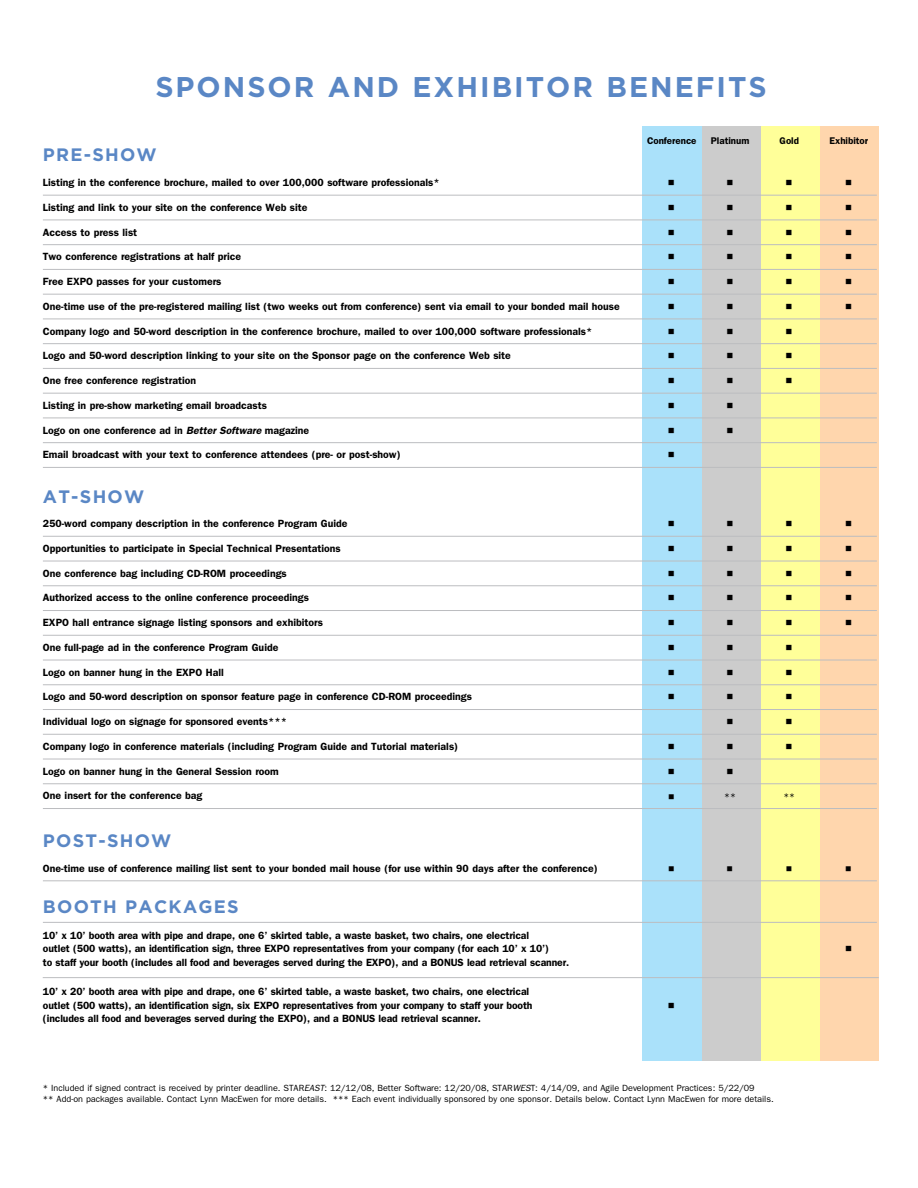
<style>
.page{position:relative;width:918px;height:1188px;background:#fff}
.page>*{position:absolute;margin:0;border:0;box-sizing:border-box;transform-origin:0 0}
.t1{font:700 28.5px "Gotham";letter-spacing:.07em;color:#5a87c5}
.t2{font:700 18px "Gotham";letter-spacing:.07em;color:#5a87c5}
.t3{font:600 10.5px/13.5px "Franklin Gothic";color:#000}
.t4{font:600 9.75px "Franklin Gothic";color:#000}
.t5{font:9.75px "Franklin Gothic";color:#000}
.t6{font:9px/11.4px "Franklin Gothic";color:#000}
.s1{font-style:italic}
</style>
<div class="page">
<div style="left:819px;top:126px;width:59px;height:935px;background:#ffd6ad"></div>
<div style="left:760px;top:126px;width:60px;height:935px;background:#ff9"></div>
<div style="left:702px;top:126px;width:59px;height:935px;background:#ccc"></div>
<div style="left:643px;top:126px;width:59px;height:935px;background:#aae1fa"></div>
<hr style="left:43px;top:195px;width:834px;height:1px;background:#bcbdc0">
<hr style="left:43px;top:220px;width:834px;height:1px;background:#bcbdc0">
<hr style="left:43px;top:244px;width:834px;height:1px;background:#bcbdc0">
<hr style="left:43px;top:269px;width:834px;height:1px;background:#bcbdc0">
<hr style="left:43px;top:294px;width:834px;height:1px;background:#bcbdc0">
<hr style="left:43px;top:319px;width:834px;height:1px;background:#bcbdc0">
<hr style="left:43px;top:343px;width:834px;height:1px;background:#bcbdc0">
<hr style="left:43px;top:368px;width:834px;height:1px;background:#bcbdc0">
<hr style="left:43px;top:393px;width:834px;height:1px;background:#bcbdc0">
<hr style="left:43px;top:418px;width:834px;height:1px;background:#bcbdc0">
<hr style="left:43px;top:442px;width:834px;height:1px;background:#bcbdc0">
<hr style="left:43px;top:467px;width:834px;height:1px;background:#bcbdc0">
<hr style="left:43px;top:536px;width:834px;height:1px;background:#bcbdc0">
<hr style="left:43px;top:561px;width:834px;height:1px;background:#bcbdc0">
<hr style="left:43px;top:585px;width:834px;height:1px;background:#bcbdc0">
<hr style="left:43px;top:610px;width:834px;height:1px;background:#bcbdc0">
<hr style="left:43px;top:635px;width:834px;height:1px;background:#bcbdc0">
<hr style="left:43px;top:660px;width:834px;height:1px;background:#bcbdc0">
<hr style="left:43px;top:684px;width:834px;height:1px;background:#bcbdc0">
<hr style="left:43px;top:709px;width:834px;height:1px;background:#bcbdc0">
<hr style="left:43px;top:734px;width:834px;height:1px;background:#bcbdc0">
<hr style="left:43px;top:759px;width:834px;height:1px;background:#bcbdc0">
<hr style="left:43px;top:783px;width:834px;height:1px;background:#bcbdc0">
<hr style="left:43px;top:808px;width:834px;height:1px;background:#bcbdc0">
<hr style="left:43px;top:880px;width:834px;height:1px;background:#bcbdc0">
<hr style="left:43px;top:922px;width:834px;height:1px;background:#bcbdc0">
<hr style="left:43px;top:977px;width:836px;height:1px;background:#bcbdc0">
<h1 class="t1" style="left:155px;top:70px;width:610px">SPONSOR AND EXHIBITOR BENEFITS</h1>
<p class="t4" style="left:647px;top:135px;width:51px">Conference</p>
<p class="t4" style="left:711px;top:135px;width:40px">Platinum</p>
<p class="t4" style="left:780px;top:135px;width:21px">Gold</p>
<p class="t4" style="left:829px;top:135px;width:40px">Exhibitor</p>
<h2 class="t2" style="left:43px;top:145px;width:115px">PRE-SHOW</h2>
<p class="t3" style="left:43px;top:176px;width:398px">Listing in the conference brochure, mailed to over 100,000 software professionals*</p>
<p class="t3" style="left:43px;top:200px;width:266px">Listing and link to your site on the conference Web site</p>
<p class="t3" style="left:43px;top:225px;width:96px">Access to press list</p>
<p class="t3" style="left:43px;top:250px;width:200px">Two conference registrations at half price</p>
<p class="t3" style="left:43px;top:275px;width:180px">Free EXPO passes for your customers</p>
<p class="t3" style="left:43px;top:299px;width:578px">One-time use of the pre-registered mailing list (two weeks out from conference) sent via email to your bonded mail house</p>
<p class="t3" style="left:43px;top:324px;width:551px">Company logo and 50-word description in the conference brochure, mailed to over 100,000 software professionals*</p>
<p class="t3" style="left:43px;top:349px;width:470px">Logo and 50-word description linking to your site on the Sponsor page on the conference Web site</p>
<p class="t3" style="left:43px;top:373px;width:155px">One free conference registration</p>
<p class="t3" style="left:43px;top:398px;width:226px">Listing in pre-show marketing email broadcasts</p>
<p class="t3" style="left:43px;top:423px;width:268px">Logo on one conference ad in <span class="s1">Better Software</span> magazine</p>
<p class="t3" style="left:43px;top:448px;width:359px">Email broadcast with your text to conference attendees (pre- or post-show)</p>
<h2 class="t2" style="left:43px;top:486px;width:103px">AT-SHOW</h2>
<p class="t3" style="left:43px;top:517px;width:306px">250-word company description in the conference Program Guide</p>
<p class="t3" style="left:43px;top:541px;width:299px">Opportunities to participate in Special Technical Presentations</p>
<p class="t3" style="left:43px;top:566px;width:245px">One conference bag including CD-ROM proceedings</p>
<p class="t3" style="left:43px;top:591px;width:268px">Authorized access to the online conference proceedings</p>
<p class="t3" style="left:43px;top:616px;width:282px">EXPO hall entrance signage listing sponsors and exhibitors</p>
<p class="t3" style="left:43px;top:640px;width:237px">One full-page ad in the conference Program Guide</p>
<p class="t3" style="left:43px;top:665px;width:182px">Logo on banner hung in the EXPO Hall</p>
<p class="t3" style="left:43px;top:690px;width:431px">Logo and 50-word description on sponsor feature page in conference CD-ROM proceedings</p>
<p class="t3" style="left:43px;top:715px;width:246px">Individual logo on signage for sponsored events***</p>
<p class="t3" style="left:43px;top:739px;width:417px">Company logo in conference materials (including Program Guide and Tutorial materials)</p>
<p class="t3" style="left:43px;top:764px;width:238px">Logo on banner hung in the General Session room</p>
<p class="t3" style="left:43px;top:789px;width:161px">One insert for the conference bag</p>
<p class="t5" style="left:724px;top:791px;width:13px">**</p>
<p class="t5" style="left:783px;top:791px;width:13px">**</p>
<h2 class="t2" style="left:43px;top:830px;width:130px">POST-SHOW</h2>
<p class="t3" style="left:43px;top:861px;width:556px">One-time use of conference mailing list sent to your bonded mail house (for use within 90 days after the conference)</p>
<h2 class="t2" style="left:43px;top:897px;width:184px">BOOTH PACKAGES</h2>
<p class="t3" style="left:43px;top:928px;width:528px">10’ x 10’ booth area with pipe and drape, one 6’ skirted table, a waste basket, two chairs, one electrical<br>outlet (500 watts), an identification sign, three EXPO representatives from your company (for each 10’ x 10’)<br>to staff your booth (includes all food and beverages served during the EXPO), and a BONUS lead retrieval scanner.</p>
<p class="t3" style="left:43px;top:985px;width:491px">10’ x 20’ booth area with pipe and drape, one 6’ skirted table, a waste basket, two chairs, one electrical outlet (500 watts), an identification sign, six EXPO representatives from your company to staff your booth (includes all food and beverages served during the EXPO), and a BONUS lead retrieval scanner.</p>
<p class="t6" style="left:43px;top:1082px;width:732px">* Included if signed contract is received by printer deadline. STAR<span class="s1">EAST</span>: 12/12/08, Better Software: 12/20/08, STAR<span class="s1">WES</span>T: 4/14/09, and Agile Development Practices: 5/22/09<br>** Add-on packages available. Contact Lynn MacEwen for more details. *** Each event individually sponsored by one sponsor. Details below. Contact Lynn MacEwen for more details.</p>
</div>
